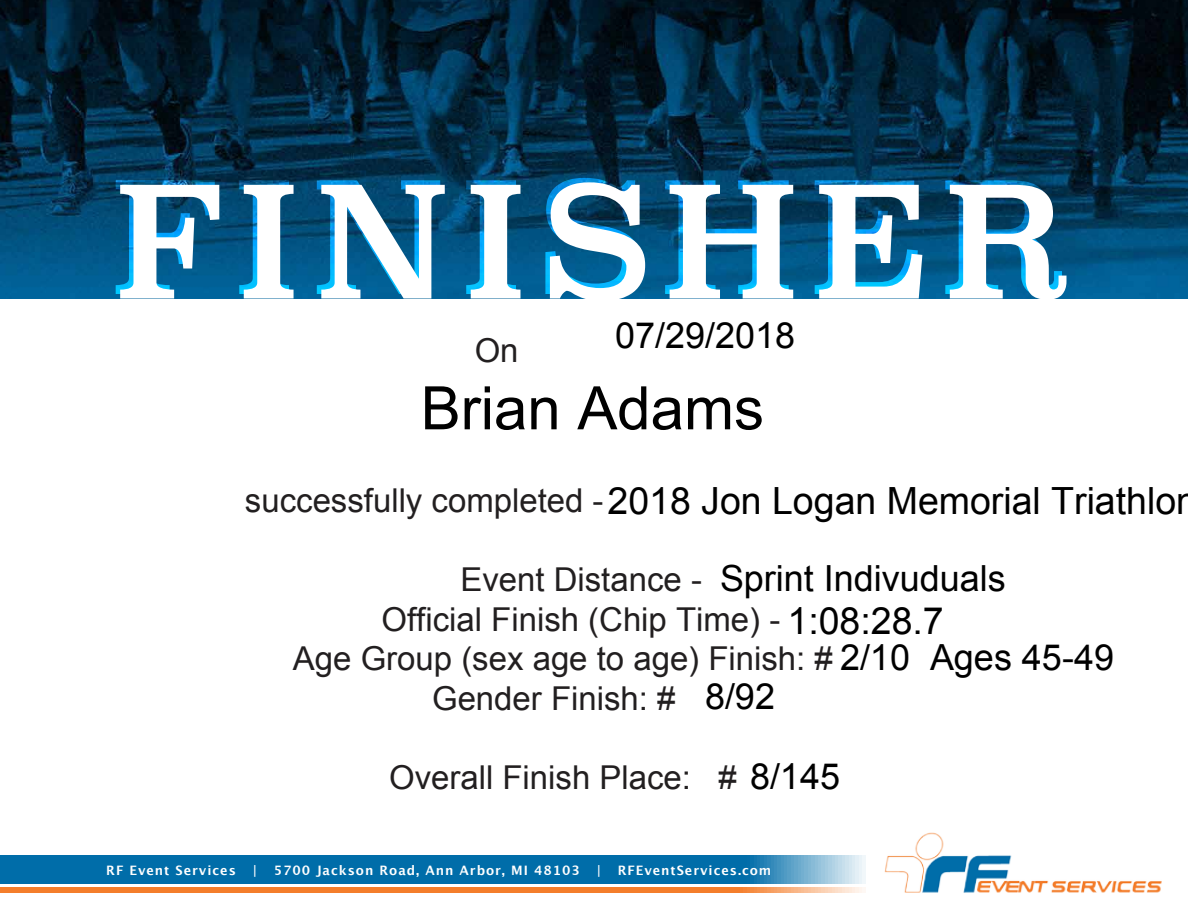
<style>
.page{position:relative;width:1188px;height:918px;background:#fff}
.page>*{position:absolute;margin:0;border:0;box-sizing:border-box;transform-origin:0 0}
.t1{font:153px "Superclarendon";letter-spacing:.1em;color:#fff}
.t2{font:60px "Arial";color:#000}
.t3{font:37.5px "Arial";color:#000}
.t4{font:36px "Arial";color:#000}
.t5{font:32.85px "Arial";color:#221f20}
.t6{font:700 13.05px "Lucida Grande";letter-spacing:.075em;color:#fff}
.s1{font-size:36px;color:#000}
</style>
<div class="page">
<img style="left:0;top:0;width:1188px;height:298px">
<img style="left:884px;top:832px;width:278px;height:61px">
<svg style="left:0;top:856px;width:865px;height:27px;background:#1076ae"></svg>
<svg style="left:0;top:887px;width:865px;height:5px;background:#f48739"></svg>
<h1 class="t1" style="left:110px;top:135px;width:957px">FINISHER</h1>
<p class="t5" style="left:475px;top:328px;width:45px">On</p>
<p class="t4" style="left:615px;top:315px;width:182px">07/29/2018</p>
<h2 class="t2" style="left:421px;top:375px;width:345px">Brian Adams</h2>
<p class="t3" style="left:608px;top:480px;width:591px">2018 Jon Logan Memorial Triathlon</p>
<p class="t5" style="left:245px;top:479px;width:360px">successfully completed -</p>
<p class="t4" style="left:720px;top:558px;width:287px">Sprint Indivuduals</p>
<p class="t5" style="left:460px;top:558px;width:243px">Event Distance -</p>
<p class="t5" style="left:382px;top:598px;width:400px">Official Finish (Chip Time) -</p>
<p class="t5" style="left:293px;top:637px;width:619px">Age Group (sex age to age) Finish: # <span class="s1">2/10</span></p>
<p class="t5" style="left:432px;top:677px;width:245px">Gender Finish: #</p>
<p class="t3" style="left:788px;top:600px;width:158px">1:08:28.7</p>
<p class="t4" style="left:930px;top:638px;width:186px">Ages 45-49</p>
<p class="t4" style="left:705px;top:677px;width:72px">8/92</p>
<p class="t5" style="left:389px;top:756px;width:452px">Overall Finish Place: # <span class="s1">8/145</span></p>
<p class="t6" style="left:106px;top:860px;width:131px">RF Event Services</p>
<p class="t6" style="left:252px;top:860px;width:6px">|</p>
<p class="t6" style="left:274px;top:860px;width:308px">5700 Jackson Road, Ann Arbor, MI 48103</p>
<p class="t6" style="left:596px;top:860px;width:6px">|</p>
<p class="t6" style="left:618px;top:860px;width:155px">RFEventServices.com</p>
</div>
